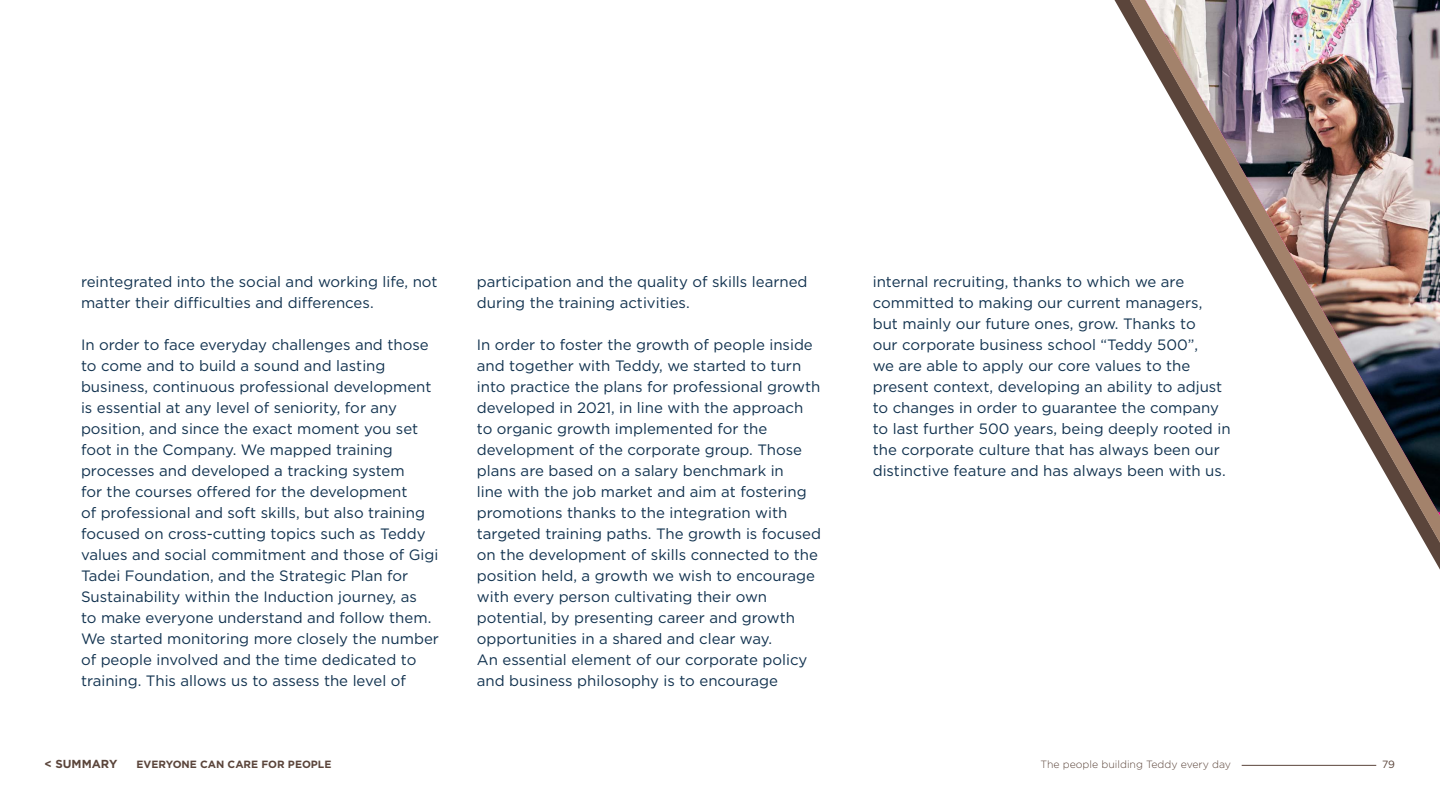
<style>
.page{position:relative;width:1440px;height:810px;background:#fff}
.page>*{position:absolute;margin:0;border:0;box-sizing:border-box;transform-origin:0 0}
.t1{font:15px/21px "Gotham";color:#11324f}
.t2{font:700 11.62px "Gotham";color:#5b453b}
.t3{font:300 10.5px "Gotham";color:#5b453b}
.t4{font:700 10.5px "Gotham";color:#5b453b}
.t5{font:10.5px "Gotham";color:#5b453b}
</style>
<div class="page">
<hr style="left:1242px;top:765px;width:134px;height:1px;background:#5b453b">
<svg style="left:1130px;top:0;width:310px;height:543px"></svg>
<img style="left:1145px;top:0;width:295px;height:512px">
<p class="t1" style="left:81px;top:271px;width:358px">reintegrated into the social and working life, not matter their difficulties and differences.</p>
<p class="t1" style="left:81px;top:334px;width:359px">In order to face everyday challenges and those to come and to build a sound and lasting business, continuous professional development is essential at any level of seniority, for any position, and since the exact moment you set foot in the Company. We mapped training processes and developed a tracking system<br>for the courses offered for the development<br>of professional and soft skills, but also training focused on cross-cutting topics such as Teddy values and social commitment and those of Gigi Tadei Foundation, and the Strategic Plan for Sustainability within the Induction journey, as<br>to make everyone understand and follow them.<br>We started monitoring more closely the number of people involved and the time dedicated to training. This allows us to assess the level of</p>
<p class="t1" style="left:477px;top:271px;width:332px">participation and the quality of skills learned during the training activities.</p>
<p class="t1" style="left:477px;top:334px;width:346px">In order to foster the growth of people inside and together with Teddy, we started to turn into practice the plans for professional growth developed in 2021, in line with the approach to organic growth implemented for the development of the corporate group. Those plans are based on a salary benchmark in<br>line with the job market and aim at fostering promotions thanks to the integration with targeted training paths. The growth is focused on the development of skills connected to the position held, a growth we wish to encourage with every person cultivating their own potential, by presenting career and growth opportunities in a shared and clear way.<br>An essential element of our corporate policy and business philosophy is to encourage</p>
<p class="t1" style="left:873px;top:271px;width:359px">internal recruiting, thanks to which we are committed to making our current managers, but mainly our future ones, grow. Thanks to<br>our corporate business school “Teddy 500”,<br>we are able to apply our core values to the present context, developing an ability to adjust to changes in order to guarantee the company to last further 500 years, being deeply rooted in the corporate culture that has always been our distinctive feature and has always been with us.</p>
<p class="t2" style="left:44px;top:757px;width:74px">&lt; SUMMARY</p>
<p class="t4" style="left:137px;top:758px;width:196px">EVERYONE CAN CARE FOR PEOPLE</p>
<p class="t5" style="left:1382px;top:758px;width:14px">79</p>
<p class="t3" style="left:1041px;top:758px;width:192px">The people building Teddy every day</p>
</div>
